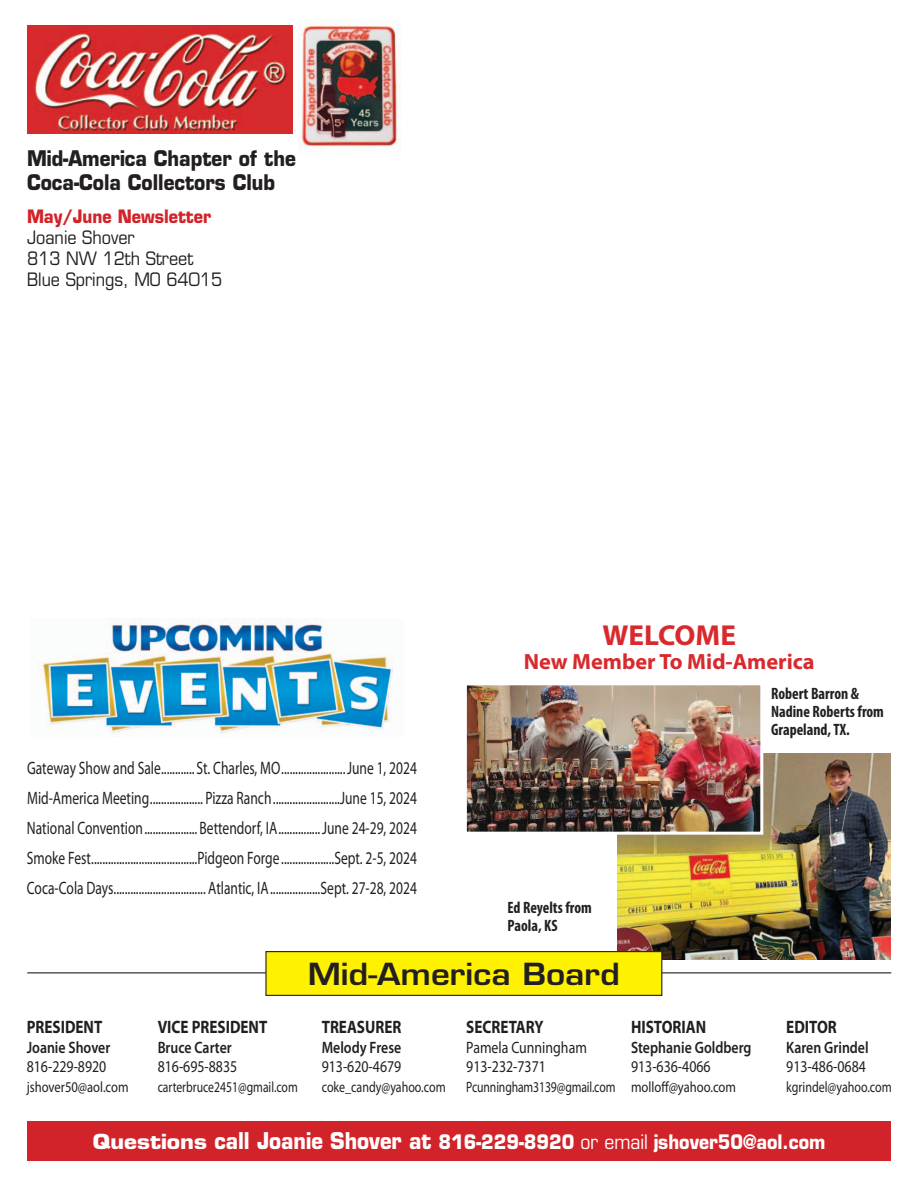
<style>
.page{position:relative;width:918px;height:1188px;background:#fff}
.page>*{position:absolute;margin:0;border:0;box-sizing:border-box;transform-origin:0 0}
.t1{font:600 29.7px "Eurostile";color:#231f20;scale:1.11 1}
.t2{font:700 28.95px "Myriad Pro";color:#d82a2d}
.t3{font:700 22.05px "Myriad Pro";color:#d82a2d}
.t4{font:700 21px/24px "Eurostile";color:#231f20;scale:.9 1}
.t5{font:700 19.5px "Eurostile";color:#fff;scale:.9 1}
.t6{font:18px/30px "Myriad Pro";color:#231f20;text-align:justify;scale:.75 1}
.t7{font:700 18px "Myriad Pro";color:#231f20;scale:.84 1}
.t8{font:18px/21px "Eurostile";color:#231f20;scale:.9 1}
.t9{font:700 18px "Eurostile";color:#d2232a;scale:.9 1}
.t10{font:16.5px/19.5px "Myriad Pro";color:#231f20;scale:.84 1}
.t11{font:700 condensed 16.5px/18px "Myriad Pro";color:#231f20;scale:.95 1}
.t12{font:600 16.5px "Myriad Pro";color:#231f20;scale:.84 1}
.t13{font:15px "Myriad Pro";color:#231f20;scale:.78 1}
.t14{font:15px "Myriad Pro";color:#231f20;scale:.8 1}
.t15{font:15px "Myriad Pro";color:#231f20;scale:.84 1}
.s1{font-size:20.25px}
.s2{font-size:22.5px}
.s3{font-weight:400}
</style>
<div class="page">
<img style="left:27px;top:26px;width:266px;height:108px">
<div style="left:27px;top:1121px;width:864px;height:39px;background:#d2232a"></div>
<img style="left:618px;top:754px;width:273px;height:206px">
<hr style="left:27px;top:972px;width:864px;height:1px;background:#231f20">
<img style="left:38px;top:618px;width:355px;height:115px">
<img style="left:301px;top:25px;width:100px;height:123px">
<div style="left:266px;top:952px;width:396px;height:43px;background:#fff200"></div>
<div style="left:265px;top:951px;width:397px;height:45px;border:1px solid #231f20"></div>
<img style="left:468px;top:686px;width:291px;height:145px">
<div style="left:464px;top:682px;width:299px;height:153px;border:3px solid #fff"></div>
<p class="t4" style="left:27px;top:146px;width:300px">Mid-America Chapter of the<br>Coca-Cola Collectors Club</p>
<p class="t9" style="left:27px;top:205px;width:206px">May/June Newsletter</p>
<p class="t8" style="left:27px;top:227px;width:219px">Joanie Shover<br>813 NW 12th Street<br>Blue Springs, MO 64015</p>
<p class="t6" style="left:27px;top:753px;width:522px">Gateway Show and Sale............ St. Charles, MO.......................June 1, 2024<br>Mid-America Meeting................... Pizza Ranch........................June 15, 2024<br>National Convention................... Bettendorf, IA...............June 24-29, 2024<br>Smoke Fest......................................Pidgeon Forge ...................Sept. 2-5, 2024<br>Coca-Cola Days................................. Atlantic, IA..................Sept. 27-28, 2024</p>
<h2 class="t2" style="left:602px;top:616px;width:135px">WELCOME</h2>
<p class="t3" style="left:524px;top:647px;width:293px">New Member To Mid-America</p>
<p class="t11" style="left:508px;top:898px;width:90px">Ed Reyelts from<br>Paola, KS</p>
<p class="t11" style="left:771px;top:684px;width:120px">Robert Barron &amp;<br>Nadine Roberts from<br>Grapeland, TX.</p>
<h1 class="t1" style="left:308px;top:956px;width:283px">Mid-America Board</h1>
<p class="t7" style="left:786px;top:1015px;width:62px">EDITOR</p>
<p class="t12" style="left:786px;top:1037px;width:100px">Karen Grindel</p>
<p class="t10" style="left:786px;top:1057px;width:96px">913-486-0684</p>
<p class="t14" style="left:786px;top:1077px;width:133px">kgrindel@yahoo.com</p>
<p class="t5" style="left:93px;top:1129px;width:816px"><span class="s1">Questions</span> <span class="s2">call Joanie Shover at</span> 816-229-8920 <span class="s3">or email</span> jshover50@aol.com</p>
<p class="t7" style="left:631px;top:1015px;width:91px">HISTORIAN</p>
<p class="t12" style="left:631px;top:1037px;width:145px">Stephanie Goldberg</p>
<p class="t10" style="left:631px;top:1057px;width:96px">913-636-4066</p>
<p class="t15" style="left:631px;top:1077px;width:127px">molloff@yahoo.com</p>
<p class="t7" style="left:27px;top:1015px;width:92px">PRESIDENT</p>
<p class="t12" style="left:27px;top:1037px;width:101px">Joanie Shover</p>
<p class="t10" style="left:27px;top:1057px;width:96px">816-229-8920</p>
<p class="t15" style="left:27px;top:1077px;width:123px">jshover50@aol.com</p>
<p class="t7" style="left:158px;top:1015px;width:132px">VICE PRESIDENT</p>
<p class="t12" style="left:158px;top:1037px;width:90px">Bruce Carter</p>
<p class="t10" style="left:158px;top:1057px;width:96px">816-695-8835</p>
<p class="t13" style="left:158px;top:1077px;width:181px">carterbruce2451@gmail.com</p>
<p class="t7" style="left:322px;top:1015px;width:96px">TREASURER</p>
<p class="t12" style="left:322px;top:1037px;width:96px">Melody Frese</p>
<p class="t10" style="left:322px;top:1057px;width:96px">913-620-4679</p>
<p class="t14" style="left:322px;top:1077px;width:156px">coke_candy@yahoo.com</p>
<p class="t7" style="left:466px;top:1015px;width:93px">SECRETARY</p>
<p class="t10" style="left:466px;top:1037px;width:145px">Pamela Cunningham<br>913-232-7371</p>
<p class="t13" style="left:466px;top:1077px;width:193px">Pcunningham3139@gmail.com</p>
</div>
